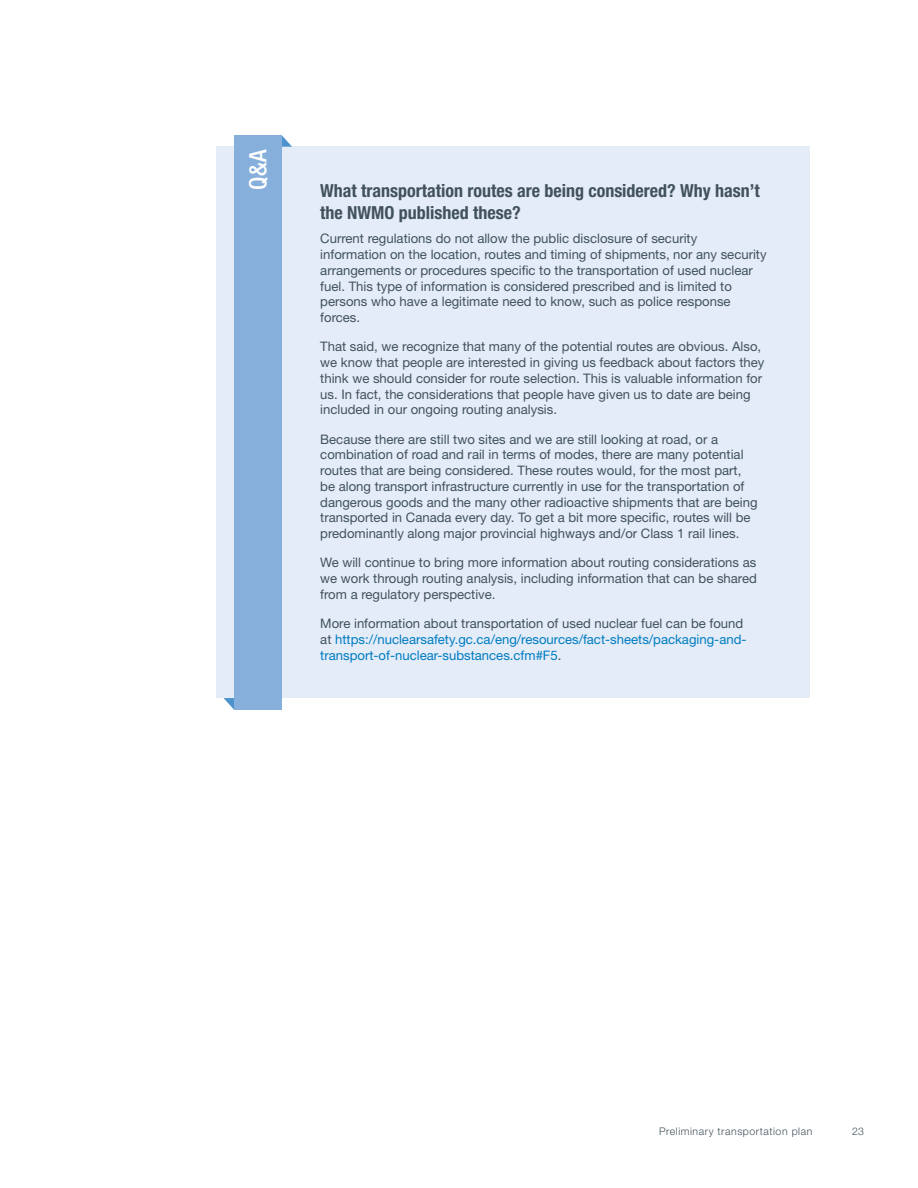
<style>
.page{position:relative;width:918px;height:1188px;background:#fff}
.page>*{position:absolute;margin:0;border:0;box-sizing:border-box;transform-origin:0 0}
.Text_box_title{font:500 condensed 24px "Helvetica Neue LT Std";color:#fff}
.Text_box_body{font:700 condensed 18px/21.6px "Helvetica Neue LT Std";color:#41525c}
.Text_box_body-2{font:13.2px/15.8px "Helvetica Neue LT Std";color:#41525c}
.Text_box_body-3{font:13.2px/15.8px "Helvetica Neue LT Std";color:#007cc2}
.t1{font:300 10.5px "Helvetica Neue LT Std";letter-spacing:.055em;color:#41525c}
.s1{color:#41525c}
</style>
<div class="page">
<div style="left:216px;top:147px;width:594px;height:551px;background:#e4ecf7"></div>
<svg style="left:224px;top:698px;width:10px;height:12px"></svg>
<svg style="left:281px;top:135px;width:11px;height:12px"></svg>
<div style="left:234px;top:135px;width:47px;height:575px;background:#86afdc"></div>
<p class="Text_box_title" style="left:244px;top:190px;width:41px;rotate:-90deg">Q&amp;A</p>
<p class="Text_box_body" style="left:320px;top:180px;width:441px">What transportation routes are being considered? Why hasn’t the NWMO published these?</p>
<p class="Text_box_body-2" style="left:320px;top:231px;width:448px">Current regulations do not allow the public disclosure of security information on the location, routes and timing of shipments, nor any security arrangements or procedures specific to the transportation of used nuclear fuel. This type of information is considered prescribed and is limited to persons who have a legitimate need to know, such as police response forces.</p>
<p class="Text_box_body-2" style="left:320px;top:339px;width:446px">That said, we recognize that many of the potential routes are obvious. Also, we know that people are interested in giving us feedback about factors they think we should consider for route selection. This is valuable information for us. In fact, the considerations that people have given us to date are being included in our ongoing routing analysis.</p>
<p class="Text_box_body-2" style="left:320px;top:431px;width:439px">Because there are still two sites and we are still looking at road, or a combination of road and rail in terms of modes, there are many potential routes that are being considered. These routes would, for the most part, be along transport infrastructure currently in use for the transportation of dangerous goods and the many other radioactive shipments that are being transported in Canada every day. To get a bit more specific, routes will be predominantly along major provincial highways and/or Class 1 rail lines.</p>
<p class="Text_box_body-2" style="left:320px;top:555px;width:438px;text-align:justify">We will continue to bring more information about routing considerations as we work through routing analysis, including information that can be shared from a regulatory perspective.</p>
<p class="Text_box_body-3" style="left:320px;top:615px;width:428px"><span class="s1">More information about transportation of used nuclear fuel can be found at</span> https://nuclearsafety.gc.ca/eng/resources/fact-sheets/packaging-and&shy;transport-of-nuclear-substances.cfm#F5<span class="s1">.</span></p>
<p class="t1" style="left:659px;top:1125px;width:155px">Preliminary transportation plan</p>
<p class="t1" style="left:852px;top:1125px;width:13px">23</p>
</div>
